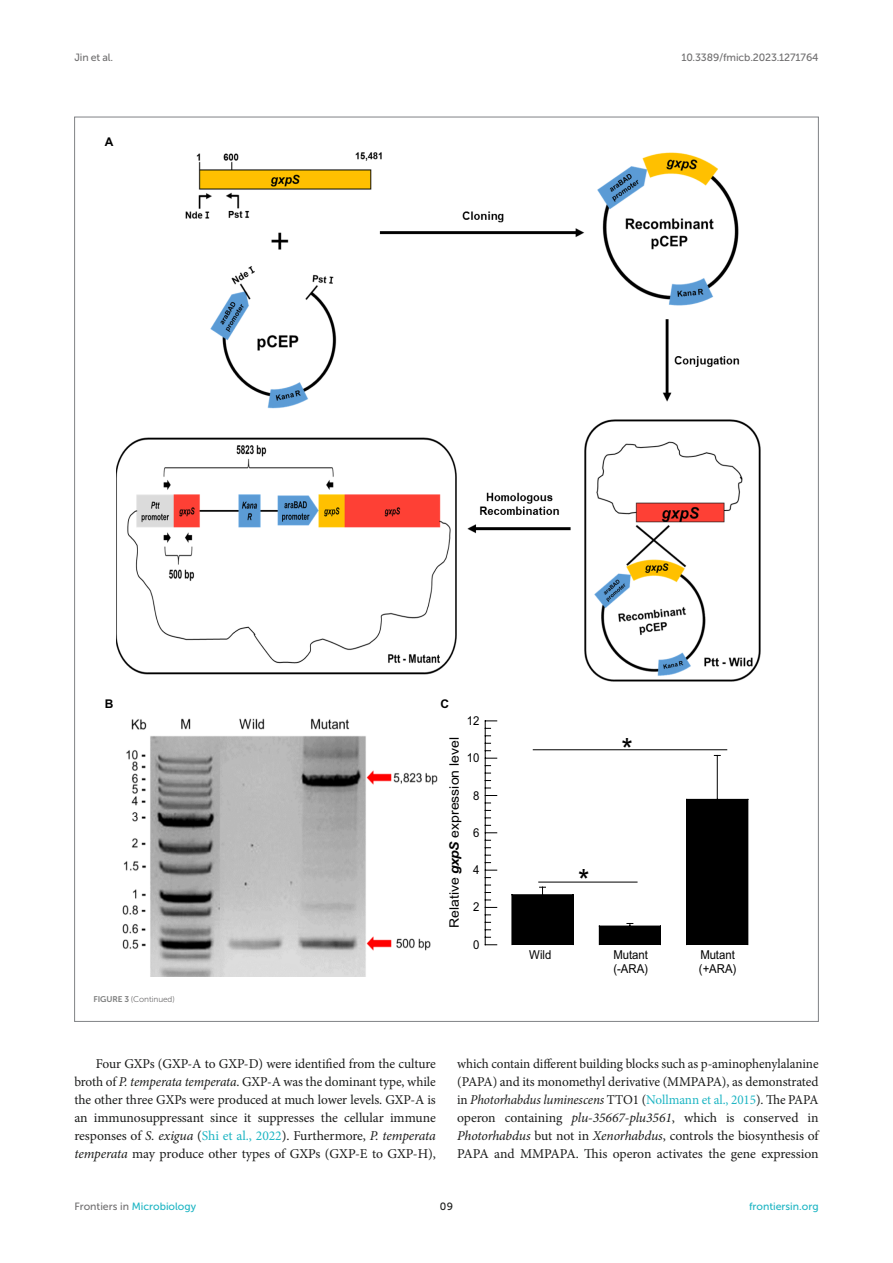
<style>
.page{position:relative;width:893px;height:1263px;background:#fff}
.page>*{position:absolute;margin:0;border:0;box-sizing:border-box;transform-origin:0 0}
.t1{font:31.65px "Arial";color:#000;scale:.93 1}
.TEXT{font:13.5px/18px "Minion Pro";letter-spacing:-.005em;color:#1b1c1b;text-align:justify}
.t2{font:13.05px "Arial";color:#000;scale:1.08 1}
.t3{font:12.3px/13.6px "Arial";color:#000;scale:.93 1}
.t4{font:700 12px "Arial";color:#000}
.t5{font:10.5px "Museo Sans 500";color:#1db5c3}
.t6{font:10.5px "Museo Sans 500";letter-spacing:-.015em;color:#706f70}
.t7{font:10.5px "Museo Sans 500";color:#1b1c1b}
.FIG{font:8.25px "Museo Sans 300";letter-spacing:-.01em;color:#706f70}
.s1{font-weight:700;font-style:italic}
.s2{font-family:"Museo Sans 700";color:#7e7f7f}
.s3{font-style:italic}
.s4{color:#1db5c3}
.s5{color:#706f70}
</style>
<div class="page">
<img style="left:116px;top:152px;width:645px;height:825px">
<div style="left:486px;top:721px;width:265px;height:224px;background:#fff"></div>
<div style="left:486px;top:721px;width:288px;height:224px;border:1px solid #fff"></div>
<hr style="left:485px;top:721px;width:1px;height:224px;background:#000">
<svg style="left:485px;top:720px;width:12px;height:1px"></svg>
<div style="left:512px;top:895px;width:61px;height:49px;background:#000"></div>
<hr style="left:573px;top:895px;width:1px;height:49px;background:#000">
<hr style="left:512px;top:894px;width:61px;height:1px;background:#000">
<svg style="left:540px;top:887px;width:5px;height:8px"></svg>
<div style="left:599px;top:926px;width:61px;height:18px;background:#000"></div>
<svg style="left:660px;top:926px;width:1px;height:18px"></svg>
<svg style="left:627px;top:923px;width:6px;height:3px"></svg>
<div style="left:687px;top:799px;width:61px;height:145px;background:#000"></div>
<hr style="left:748px;top:799px;width:1px;height:145px;background:#000">
<hr style="left:686px;top:799px;width:1px;height:145px;background:#000">
<hr style="left:717px;top:755px;width:1px;height:44px;background:#000">
<hr style="left:539px;top:882px;width:98px;height:1px;background:#000">
<hr style="left:533px;top:749px;width:194px;height:1px;background:#000">
<p class="t6" style="left:74px;top:51px;width:40px">Jin et al.</p>
<p class="t6" style="left:681px;top:51px;width:139px">10.3389/fmicb.2023.1271764</p>
<p class="t4" style="left:105px;top:134px;width:10px">A</p>
<p class="t4" style="left:105px;top:695px;width:10px">B</p>
<p class="t4" style="left:441px;top:695px;width:10px">C</p>
<p class="t3" style="left:467px;top:714px;width:15px">12</p>
<p class="t2" style="left:446px;top:928px;width:178px;rotate:-90deg">Relative <span class="s1">gxpS</span> expression level</p>
<p class="t3" style="left:467px;top:751px;width:15px">10</p>
<p class="t3" style="left:473px;top:788px;width:8px">8</p>
<p class="t3" style="left:473px;top:826px;width:8px">6</p>
<p class="t3" style="left:473px;top:863px;width:8px">4</p>
<p class="t3" style="left:473px;top:900px;width:8px">2</p>
<p class="FIG" style="left:94px;top:995px;width:83px"><span class="s2">FIGURE 3</span> (Continued)</p>
<p class="t3" style="left:473px;top:938px;width:8px">0</p>
<p class="t1" style="left:622px;top:729px;width:14px">*</p>
<p class="t1" style="left:578px;top:860px;width:14px">*</p>
<p class="t3" style="left:529px;top:948px;width:26px">Wild</p>
<p class="t3" style="left:613px;top:948px;width:39px">Mutant (-ARA)</p>
<p class="t3" style="left:699px;top:948px;width:42px">Mutant (+ARA)</p>
<p class="TEXT" style="left:74px;top:1055px;width:363px;text-indent:21px">Four GXPs (GXP-A to GXP-D) were identified from the culture broth of <span class="s3">P. temperata temperata</span>. GXP-A was the dominant type, while the other three GXPs were produced at much lower levels. GXP-A is an immunosuppressant since it suppresses the cellular immune responses of <span class="s3">S. exigua</span> (<span class="s4">Shi et al., 2022</span>). Furthermore, <span class="s3">P. temperata temperata</span> may produce other types of GXPs (GXP-E to GXP-H),</p>
<p class="TEXT" style="left:457px;top:1055px;width:363px">which contain different building blocks such as p-aminophenylalanine (PAPA) and its monomethyl derivative (MMPAPA), as demonstrated in <span class="s3">Photorhabdus luminescens</span> TTO1 (<span class="s4">Nollmann et al., 2015</span>). The PAPA operon containing <span class="s3">plu-35667-plu3561</span>, which is conserved in <span class="s3">Photorhabdus</span> but not in <span class="s3">Xenorhabdus</span>, controls the biosynthesis of PAPA and MMPAPA. This operon activates the gene expression</p>
<p class="t5" style="left:74px;top:1200px;width:123px"><span class="s5">Frontiers in</span> Microbiology</p>
<p class="t7" style="left:440px;top:1200px;width:15px">09</p>
<p class="t5" style="left:749px;top:1200px;width:71px">frontiersin.org</p>
</div>
